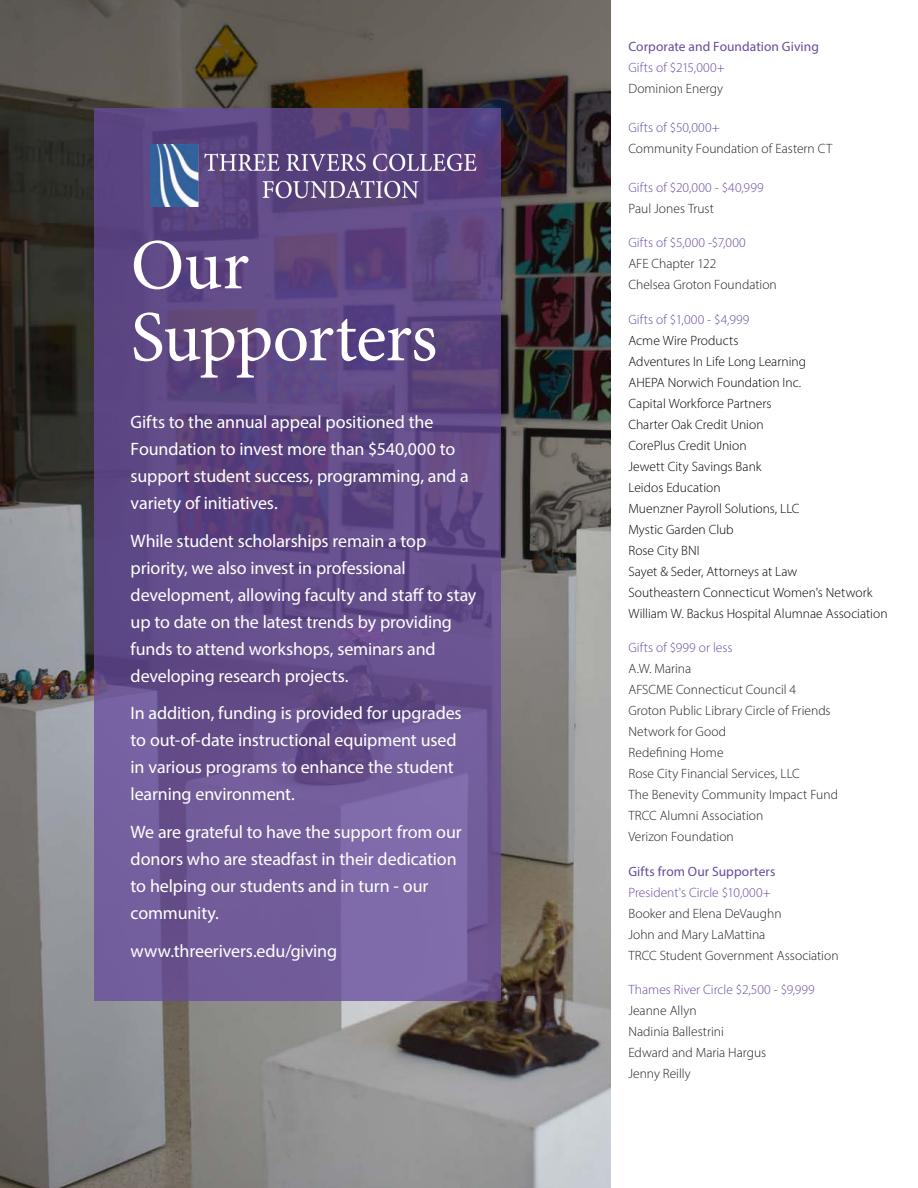
<style>
.page{position:relative;width:918px;height:1188px;background:#fff}
.page>*{position:absolute;margin:0;border:0;box-sizing:border-box;transform-origin:0 0}
.Feature_Header_-_Whi{font:72px/72px "Minion Pro";letter-spacing:-.015em;color:#fff}
.Feature_Paragraph{font:18px/27px "Myriad Pro";letter-spacing:-.01em;color:#fff}
.Annual_Fund_Gift_Nam{font:300 13.5px "Myriad Pro";color:#231f20}
.Annual_Fund_Gift_Nam-2{font:300 13.5px "Myriad Pro";color:#000}
.Annual_Fund_Gift_Nam-3{font:300 13.5px "Myriad Pro";letter-spacing:.005em;color:#674b9e}
.Annual_Fund_Gift_Nam-4{font:13.5px "Myriad Pro";letter-spacing:.005em;color:#674b9e}
</style>
<div class="page">
<img style="left:1px;top:0;width:609px;height:1188px">
<svg style="left:94px;top:108px;width:407px;height:893px;background:#654f8b"></svg>
<img style="left:151px;top:144px;width:333px;height:62px">
<p class="Feature_Header_-_Whi" style="left:131px;top:230px;width:308px">Our<br>Supporters</p>
<p class="Feature_Paragraph" style="left:131px;top:408px;width:340px">Gifts to the annual appeal positioned the Foundation to invest more than $540,000 to support student success, programming, and a variety of initiatives.</p>
<p class="Feature_Paragraph" style="left:131px;top:527px;width:347px">While student scholarships remain a top priority, we also invest in professional development, allowing faculty and staff to stay up to date on the latest trends by providing funds to attend workshops, seminars and developing research projects.</p>
<p class="Feature_Paragraph" style="left:131px;top:700px;width:333px">In addition, funding is provided for upgrades to out-of-date instructional equipment used in various programs to enhance the student learning environment.</p>
<p class="Feature_Paragraph" style="left:131px;top:818px;width:333px">We are grateful to have the support from our donors who are steadfast in their dedication to helping our students and in turn - our community.</p>
<p class="Feature_Paragraph" style="left:131px;top:937px;width:208px">www.threerivers.edu/giving</p>
<p class="Annual_Fund_Gift_Nam-4" style="left:628px;top:38px;width:192px">Corporate and Foundation Giving</p>
<p class="Annual_Fund_Gift_Nam-3" style="left:628px;top:59px;width:98px">Gifts of $215,000+</p>
<p class="Annual_Fund_Gift_Nam" style="left:628px;top:80px;width:96px">Dominion Energy</p>
<p class="Annual_Fund_Gift_Nam-3" style="left:628px;top:119px;width:93px">Gifts of $50,000+</p>
<p class="Annual_Fund_Gift_Nam" style="left:628px;top:140px;width:205px">Community Foundation of Eastern CT</p>
<p class="Annual_Fund_Gift_Nam-3" style="left:628px;top:179px;width:137px">Gifts of $20,000 - $40,999</p>
<p class="Annual_Fund_Gift_Nam" style="left:628px;top:200px;width:87px">Paul Jones Trust</p>
<p class="Annual_Fund_Gift_Nam-3" style="left:628px;top:235px;width:119px">Gifts of $5,000 -$7,000</p>
<p class="Annual_Fund_Gift_Nam" style="left:628px;top:256px;width:89px">AFE Chapter 122</p>
<p class="Annual_Fund_Gift_Nam" style="left:628px;top:277px;width:150px">Chelsea Groton Foundation</p>
<p class="Annual_Fund_Gift_Nam-3" style="left:628px;top:311px;width:122px">Gifts of $1,000 - $4,999</p>
<p class="Annual_Fund_Gift_Nam-2" style="left:628px;top:332px;width:112px">Acme Wire Products</p>
<p class="Annual_Fund_Gift_Nam-2" style="left:628px;top:353px;width:179px">Adventures In Life Long Learning</p>
<p class="Annual_Fund_Gift_Nam-2" style="left:628px;top:374px;width:174px">AHEPA Norwich Foundation Inc.</p>
<p class="Annual_Fund_Gift_Nam-2" style="left:628px;top:395px;width:144px">Capital Workforce Partners</p>
<p class="Annual_Fund_Gift_Nam-2" style="left:628px;top:416px;width:137px">Charter Oak Credit Union</p>
<p class="Annual_Fund_Gift_Nam-2" style="left:628px;top:437px;width:120px">CorePlus Credit Union</p>
<p class="Annual_Fund_Gift_Nam-2" style="left:628px;top:458px;width:135px">Jewett City Savings Bank</p>
<p class="Annual_Fund_Gift_Nam-2" style="left:628px;top:479px;width:94px">Leidos Education</p>
<p class="Annual_Fund_Gift_Nam-2" style="left:628px;top:500px;width:173px">Muenzner Payroll Solutions, LLC</p>
<p class="Annual_Fund_Gift_Nam-2" style="left:628px;top:521px;width:107px">Mystic Garden Club</p>
<p class="Annual_Fund_Gift_Nam-2" style="left:628px;top:542px;width:73px">Rose City BNI</p>
<p class="Annual_Fund_Gift_Nam-2" style="left:628px;top:563px;width:170px">Sayet &amp; Seder, Attorneys at Law</p>
<p class="Annual_Fund_Gift_Nam-2" style="left:628px;top:584px;width:246px">Southeastern Connecticut Women's Network</p>
<p class="Annual_Fund_Gift_Nam-2" style="left:628px;top:605px;width:261px">William W. Backus Hospital Alumnae Association</p>
<p class="Annual_Fund_Gift_Nam-3" style="left:628px;top:640px;width:106px">Gifts of $999 or less</p>
<p class="Annual_Fund_Gift_Nam" style="left:628px;top:661px;width:64px">A.W. Marina</p>
<p class="Annual_Fund_Gift_Nam" style="left:628px;top:682px;width:169px">AFSCME Connecticut Council 4</p>
<p class="Annual_Fund_Gift_Nam" style="left:628px;top:703px;width:204px">Groton Public Library Circle of Friends</p>
<p class="Annual_Fund_Gift_Nam" style="left:628px;top:724px;width:99px">Network for Good</p>
<p class="Annual_Fund_Gift_Nam" style="left:628px;top:745px;width:97px">Redefining Home</p>
<p class="Annual_Fund_Gift_Nam" style="left:628px;top:766px;width:173px">Rose City Financial Services, LLC</p>
<p class="Annual_Fund_Gift_Nam" style="left:628px;top:787px;width:211px">The Benevity Community Impact Fund</p>
<p class="Annual_Fund_Gift_Nam" style="left:628px;top:808px;width:136px">TRCC Alumni Association</p>
<p class="Annual_Fund_Gift_Nam" style="left:628px;top:829px;width:107px">Verizon Foundation</p>
<p class="Annual_Fund_Gift_Nam-4" style="left:628px;top:863px;width:148px">Gifts from Our Supporters</p>
<p class="Annual_Fund_Gift_Nam-3" style="left:628px;top:884px;width:144px">President's Circle $10,000+</p>
<p class="Annual_Fund_Gift_Nam" style="left:628px;top:905px;width:155px">Booker and Elena DeVaughn</p>
<p class="Annual_Fund_Gift_Nam" style="left:628px;top:926px;width:138px">John and Mary LaMattina</p>
<p class="Annual_Fund_Gift_Nam" style="left:628px;top:947px;width:212px">TRCC Student Government Association</p>
<p class="Annual_Fund_Gift_Nam-3" style="left:628px;top:982px;width:188px">Thames River Circle $2,500 - $9,999</p>
<p class="Annual_Fund_Gift_Nam" style="left:628px;top:1003px;width:70px">Jeanne Allyn</p>
<p class="Annual_Fund_Gift_Nam" style="left:628px;top:1024px;width:97px">Nadinia Ballestrini</p>
<p class="Annual_Fund_Gift_Nam" style="left:628px;top:1045px;width:139px">Edward and Maria Hargus</p>
<p class="Annual_Fund_Gift_Nam" style="left:628px;top:1066px;width:64px">Jenny Reilly</p>
</div>
